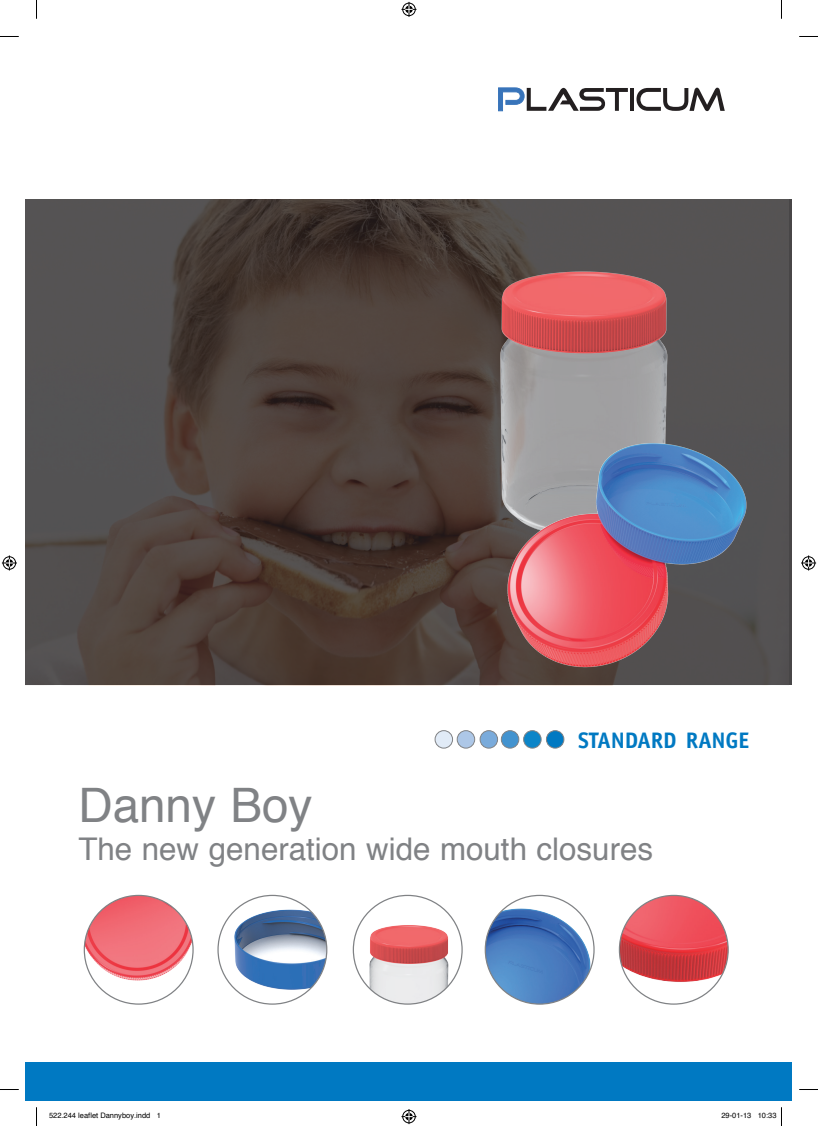
<style>
.page{position:relative;width:818px;height:1126px;background:#fff}
.page>*{position:absolute;margin:0;border:0;box-sizing:border-box;transform-origin:0 0}
.t1{font:47.5px "Helvetica";color:#808285}
.t2{font:31.25px "Helvetica";color:#808285}
.t3{font:700 22.5px "Officina Sans";letter-spacing:-.005em;color:#0079c2}
.t4{font:7.5px "Helvetica";color:#000}
</style>
<div class="page">
<img style="left:84px;top:895px;width:109px;height:108px;border-radius:54px">
<img style="left:218px;top:895px;width:108px;height:108px;border-radius:54px">
<img style="left:354px;top:906px;width:108px;height:97px">
<img style="left:485px;top:895px;width:108px;height:108px;border-radius:54px">
<img style="left:619px;top:895px;width:108px;height:108px;border-radius:54px">
<img style="left:26px;top:199px;width:762px;height:486px">
<div style="left:435px;top:730px;width:17px;height:18px;background:#e1ebf7;border-radius:50%"></div>
<div style="left:434px;top:730px;width:18px;height:18px;border:1px solid #808285;border-radius:50%"></div>
<div style="left:457px;top:730px;width:17px;height:18px;background:#adc7e7;border-radius:50%"></div>
<div style="left:457px;top:730px;width:17px;height:18px;border:1px solid #808285;border-radius:50%"></div>
<div style="left:480px;top:730px;width:17px;height:18px;background:#7aabdb;border-radius:50%"></div>
<div style="left:479px;top:730px;width:18px;height:18px;border:1px solid #808285;border-radius:50%"></div>
<div style="left:501px;top:730px;width:17px;height:18px;background:#4393cf;border-radius:50%"></div>
<div style="left:501px;top:730px;width:17px;height:18px;border:1px solid #808285;border-radius:50%"></div>
<div style="left:523px;top:730px;width:17px;height:18px;background:#0c85c8;border-radius:50%"></div>
<div style="left:523px;top:730px;width:18px;height:18px;border:1px solid #808285;border-radius:50%"></div>
<div style="left:546px;top:730px;width:17px;height:18px;background:#0079c2;border-radius:50%"></div>
<div style="left:546px;top:730px;width:17px;height:18px;border:1px solid #808285;border-radius:50%"></div>
<svg style="left:630px;top:88px;width:3px;height:23px"></svg>
<svg style="left:636px;top:88px;width:88px;height:23px"></svg>
<svg style="left:498px;top:87px;width:129px;height:24px"></svg>
<div style="left:26px;top:1061px;width:765px;height:38px;background:#0079c2"></div>
<img style="left:381px;top:232px;width:359px;height:349px">
<img style="left:495px;top:406px;width:286px;height:280px">
<svg style="left:0;top:36px;width:19px;height:1px"></svg>
<svg style="left:799px;top:36px;width:18px;height:1px"></svg>
<svg style="left:0;top:1089px;width:19px;height:1px"></svg>
<svg style="left:799px;top:1089px;width:18px;height:1px"></svg>
<svg style="left:36px;top:0;width:1px;height:19px"></svg>
<svg style="left:36px;top:1107px;width:1px;height:18px"></svg>
<svg style="left:401px;top:2px;width:15px;height:15px"></svg>
<svg style="left:401px;top:1109px;width:15px;height:14px"></svg>
<svg style="left:2px;top:555px;width:15px;height:15px"></svg>
<svg style="left:801px;top:555px;width:14px;height:15px"></svg>
<h3 class="t3" style="left:578px;top:726px;width:172px">STANDARD RANGE</h3>
<h1 class="t1" style="left:78px;top:769px;width:235px">Danny Boy</h1>
<h2 class="t2" style="left:78px;top:824px;width:576px">The new generation wide mouth closures</h2>
<p class="t4" style="left:49px;top:1109px;width:113px">522.244 leaflet Dannyboy.indd 1</p>
<p class="t4" style="left:721px;top:1109px;width:57px">29-01-13 10:33</p>
</div>
